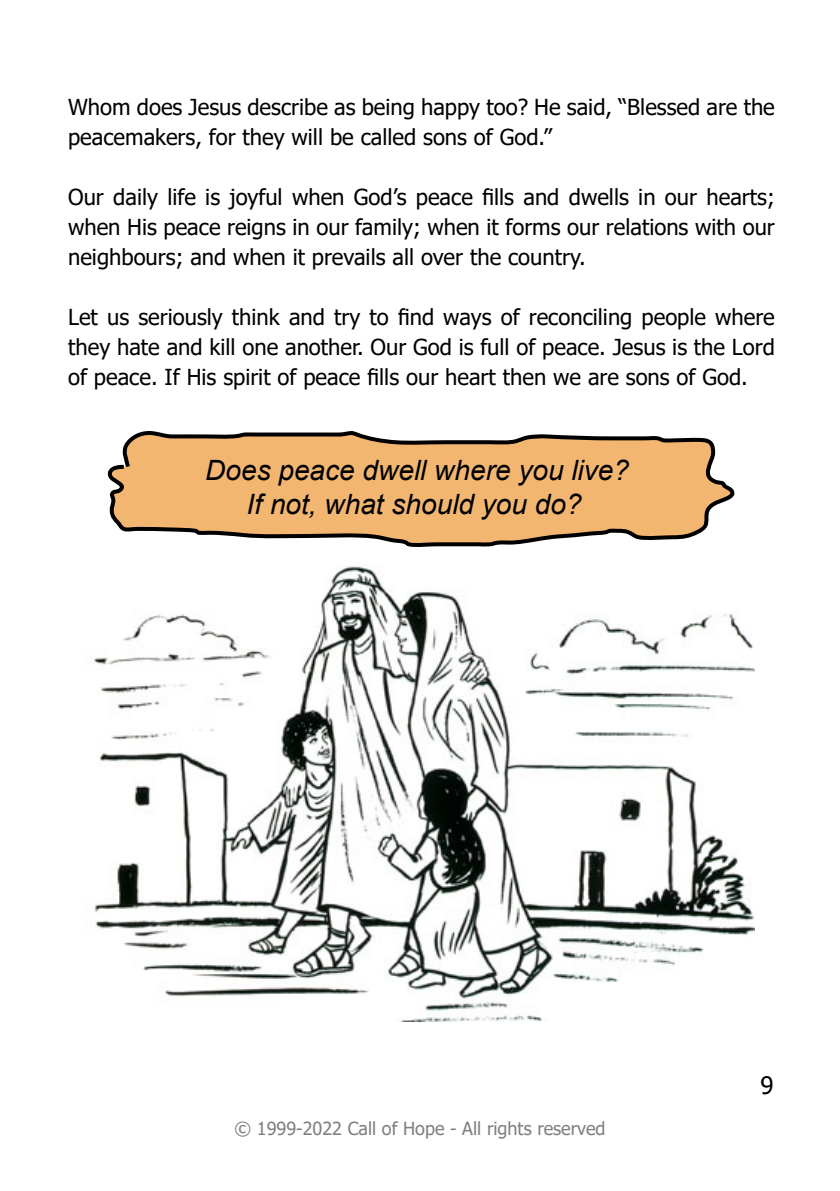
<style>
.page{position:relative;width:840px;height:1191px;background:#fff}
.page>*{position:absolute;margin:0;border:0;box-sizing:border-box;transform-origin:0 0}
.t1{font:italic 28px/34px "Arial";color:#000;text-align:center}
.t2{font:24px "Tahoma";color:#000}
.t3{font:22px/30px "Tahoma";color:#000;text-align:justify}
.t4{font:18px "Tahoma";color:#7e7f81}
</style>
<div class="page">
<svg style="left:107px;top:431px;width:628px;height:116px;background:#e1b37e"></svg>
<img style="left:93px;top:566px;width:661px;height:455px">
<p class="t3" style="left:68px;top:93px;width:708px">Whom does Jesus describe as being happy too? He said, “Blessed are the peacemakers, for they will be called sons of God.”</p>
<p class="t3" style="left:68px;top:183px;width:708px">Our daily life is joyful when God’s peace fills and dwells in our hearts; when His peace reigns in our family; when it forms our relations with our neighbours; and when it prevails all over the country.</p>
<p class="t3" style="left:68px;top:303px;width:708px">Let us seriously think and try to find ways of reconciling people where they hate and kill one another. Our God is full of peace. Jesus is the Lord of peace. If His spirit of peace fills our heart then we are sons of God.</p>
<p class="t1" style="left:205px;top:453px;width:425px">Does peace dwell where you live?<br>If not, what should you do?</p>
<p class="t4" style="left:234px;top:1116px;width:372px">© 1999-2022 Call of Hope - All rights reserved</p>
<p class="t2" style="left:760px;top:1069px;width:15px">9</p>
</div>
